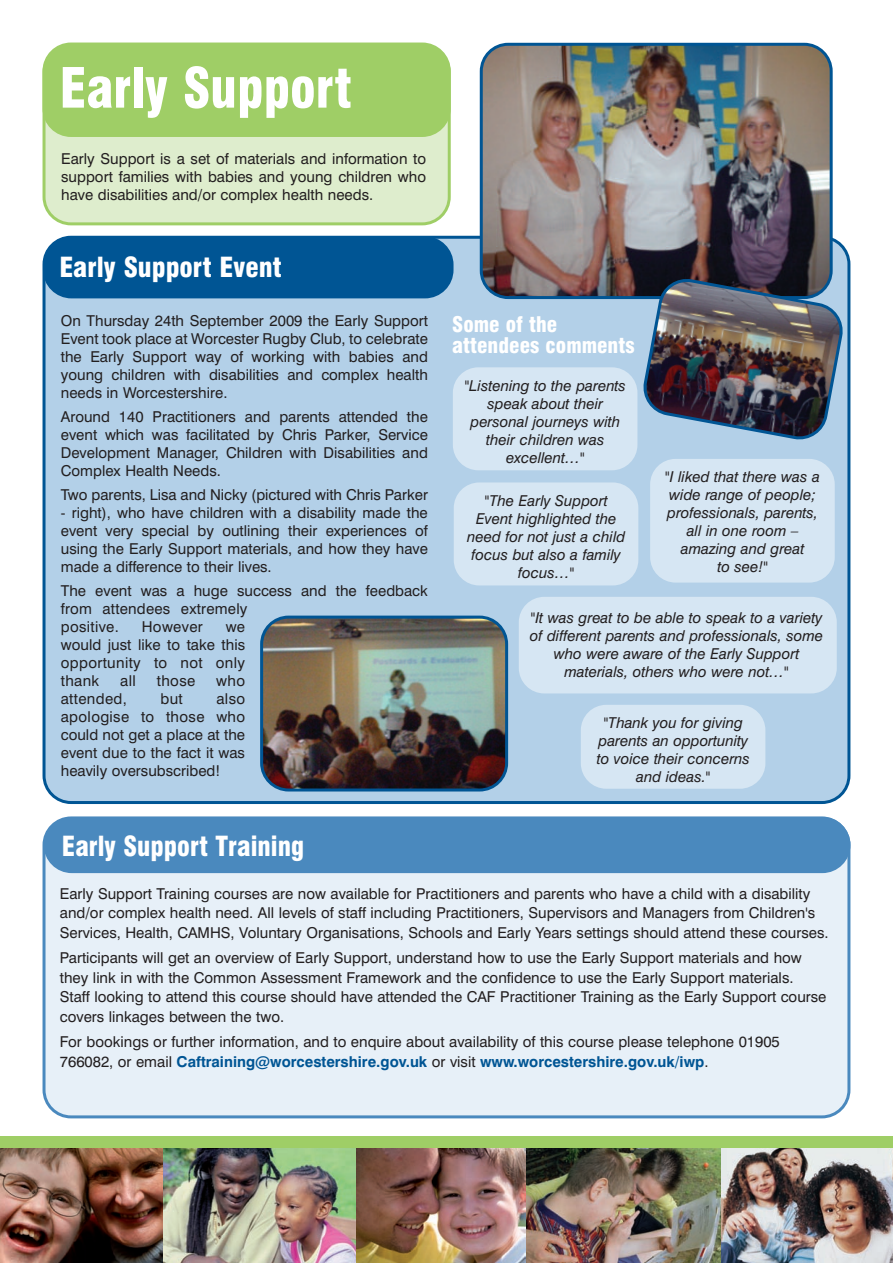
<style>
.page{position:relative;width:893px;height:1263px;background:#fff}
.page>*{position:absolute;margin:0;border:0;box-sizing:border-box;transform-origin:0 0}
.t1{font:900 condensed 54px "Swiss 721 BT";color:#fff;scale:.96 1}
.t2{font:900 condensed 27px "Swiss 721 BT";color:#fff;scale:.96 1}
.t3{font:900 condensed 27px "Swiss 721 BT";color:#fff}
.t4{font:900 condensed 21px/21px "Swiss 721 BT";color:#fff}
.t5{font:15px/18px "Swiss 721 BT";color:#231f20;text-align:justify}
.t6{font:italic 15px/18px "Swiss 721 BT";color:#231f20;text-align:center}
.t7{font:15px "Swiss 721 BT";letter-spacing:.02em;color:#231f20}
.s1{font-weight:700;color:#005594}
</style>
<div class="page">
<div style="left:43px;top:236px;width:807px;height:568px;background:#b3d0e8"></div>
<div style="left:43px;top:43px;width:408px;height:182px;background:#deedcd"></div>
<div style="left:43px;top:44px;width:408px;height:93px;background:#9fce66"></div>
<img style="left:525px;top:1148px;width:197px;height:115px">
<img style="left:163px;top:1148px;width:362px;height:115px">
<img style="left:0;top:1148px;width:163px;height:115px">
<img style="left:722px;top:1148px;width:171px;height:115px">
<div style="left:0;top:1136px;width:893px;height:12px;background:#9fce66"></div>
<div style="left:43px;top:236px;width:410px;height:62px;background:#005594"></div>
<img style="left:480px;top:43px;width:353px;height:256px">
<img style="left:260px;top:616px;width:248px;height:175px">
<div style="left:43px;top:816px;width:807px;height:302px;background:#e7f0f8"></div>
<div style="left:44px;top:817px;width:806px;height:56px;background:#4a89be"></div>
<img style="left:641px;top:277px;width:204px;height:165px">
<div style="left:453px;top:367px;width:184px;height:103px;background:#d6e6f3;border-radius:26px"></div>
<div style="left:650px;top:459px;width:185px;height:124px;background:#d6e6f3;border-radius:26px"></div>
<div style="left:454px;top:482px;width:184px;height:103px;background:#d6e6f3;border-radius:26px"></div>
<div style="left:519px;top:597px;width:318px;height:96px;background:#d6e6f3;border-radius:26px"></div>
<div style="left:581px;top:705px;width:184px;height:84px;background:#d6e6f3;border-radius:26px"></div>
<p class="t1" style="left:60px;top:67px;width:306px">Early Support</p>
<p class="t5" style="left:61px;top:151px;width:366px">Early Support is a set of materials and information to support families with babies and young children who have disabilities and/or complex health needs.</p>
<p class="t3" style="left:59px;top:257px;width:224px">Early Support Event</p>
<p class="t5" style="left:61px;top:313px;width:369px">On Thursday 24th September 2009 the Early Support Event took place at Worcester Rugby Club, to celebrate the Early Support way of working with babies and young children with disabilities and complex health needs in Worcestershire.</p>
<p class="t5" style="left:61px;top:409px;width:369px">Around 140 Practitioners and parents attended the event which was facilitated by Chris Parker, Service Development Manager, Children with Disabilities and Complex Health Needs.</p>
<p class="t5" style="left:61px;top:487px;width:369px">Two parents, Lisa and Nicky (pictured with Chris Parker</p>
<p class="t5" style="left:61px;top:505px;width:369px">- right), who have children with a disability made the event very special by outlining their experiences of using the Early Support materials, and how they have made a difference to their lives.</p>
<p class="t5" style="left:61px;top:583px;width:369px;text-align:left">The event was a huge success and the feedback from attendees extremely<br>positive.</p>
<p class="t7" style="left:142px;top:621px;width:63px">However</p>
<p class="t5" style="left:61px;top:619px;width:186px;text-indent:165px">we would just like to take this opportunity to not only thank</p>
<p class="t5" style="left:120px;top:673px;width:17px">all</p>
<p class="t5" style="left:157px;top:673px;width:40px">those</p>
<p class="t5" style="left:216px;top:673px;width:30px">who</p>
<p class="t7" style="left:61px;top:693px;width:68px">attended,</p>
<p class="t5" style="left:161px;top:691px;width:24px">but</p>
<p class="t5" style="left:61px;top:691px;width:186px;text-indent:156px">also apologise to those who could not get a place at the event due to the fact it was heavily oversubscribed!</p>
<p class="t4" style="left:452px;top:316px;width:184px">Some of the attendees comments</p>
<p class="t6" style="left:465px;top:378px;width:163px">"Listening to the parents speak about their personal journeys with their children was excellent…"</p>
<p class="t6" style="left:665px;top:469px;width:156px">"I liked that there was a wide range of people; professionals, parents, all in one room – amazing and great<br>to see!"</p>
<p class="t6" style="left:467px;top:493px;width:160px">"The Early Support<br>Event highlighted the need for not just a child focus but also a family focus…"</p>
<p class="t6" style="left:530px;top:610px;width:295px">"It was great to be able to speak to a variety of different parents and professionals, some who were aware of the Early Support materials, others who were not…"</p>
<p class="t6" style="left:597px;top:715px;width:155px">"Thank you for giving parents an opportunity to voice their concerns and ideas."</p>
<p class="t2" style="left:62px;top:835px;width:254px">Early Support Training</p>
<p class="t5" style="left:60px;top:885px;width:770px;line-height:19.5px;text-align:left">Early Support Training courses are now available for Practitioners and parents who have a child with a disability and/or complex health need. All levels of staff including Practitioners, Supervisors and Managers from Children's<br>Services, Health, CAMHS, Voluntary Organisations, Schools and Early Years settings should attend these courses.</p>
<p class="t5" style="left:60px;top:950px;width:768px;line-height:19.5px;text-align:left">Participants will get an overview of Early Support, understand how to use the Early Support materials and how they link in with the Common Assessment Framework and the confidence to use the Early Support materials.<br>Staff looking to attend this course should have attended the CAF Practitioner Training as the Early Support course covers linkages between the two.</p>
<p class="t5" style="left:60px;top:1034px;width:721px;line-height:19.5px">For bookings or further information, and to enquire about availability of this course please telephone 01905<br>766082, or email <span class="s1">Caftraining@worcestershire.gov.uk</span> or visit <span class="s1">www.worcestershire.gov.uk/iwp</span>.</p>
</div>
